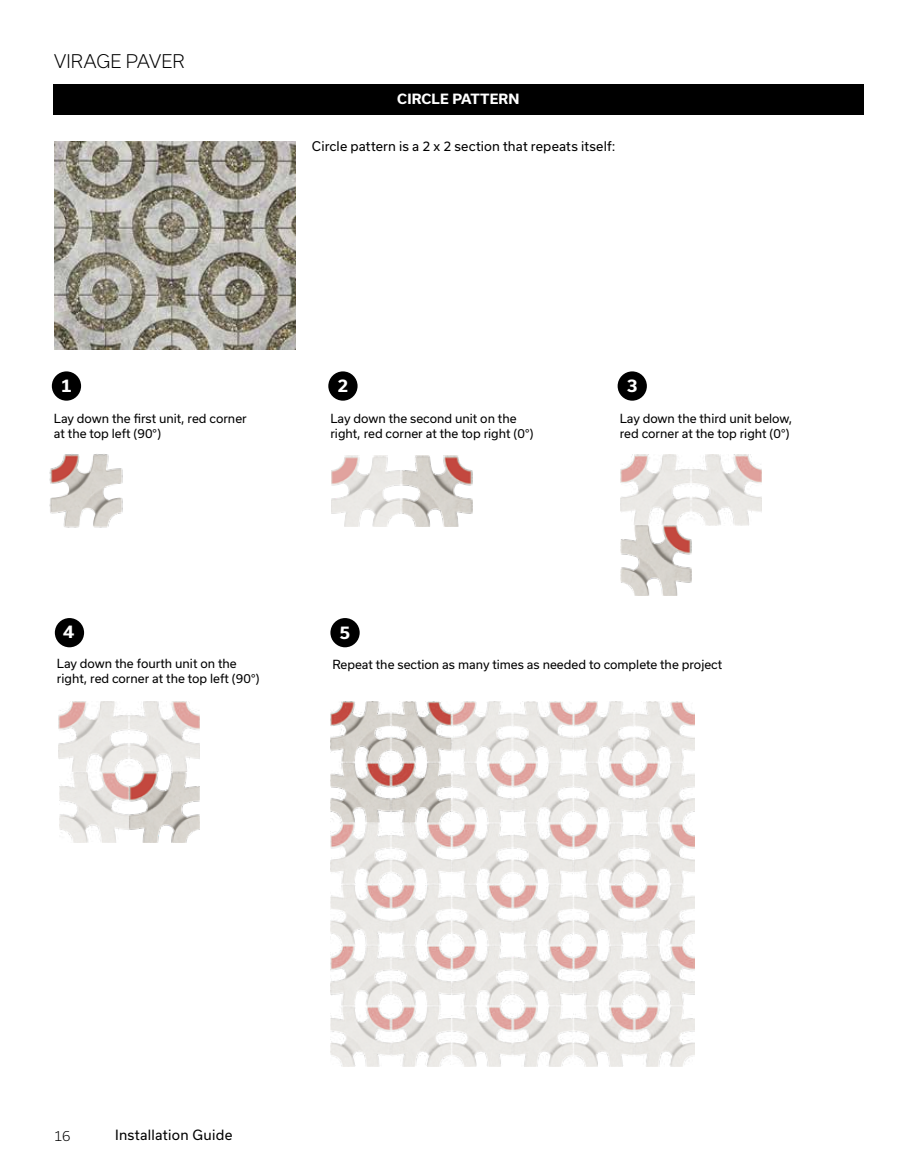
<style>
.page{position:relative;width:918px;height:1175px;background:#fff}
.page>*{position:absolute;margin:0;border:0;box-sizing:border-box;transform-origin:0 0}
.t1{font:300 18px "Usual";letter-spacing:.01em;color:#000}
.t2{font:700 16.8px "Usual";color:#fff}
.t3{font:13.5px "Usual";letter-spacing:.02em;color:#000}
.t4{font:700 13.5px "Usual";letter-spacing:.015em;color:#fff}
.t5{font:300 13.5px "Usual";color:#000}
.t6{font:12.75px "Usual";letter-spacing:.01em;color:#000}
.t7{font:12px/15px "Usual";color:#000}
</style>
<div class="page">
<img style="left:621px;top:455px;width:141px;height:70px">
<img style="left:621px;top:525px;width:70px;height:71px">
<img style="left:54px;top:141px;width:242px;height:209px">
<div style="left:53px;top:84px;width:810px;height:30px;background:#000"></div>
<div style="left:52px;top:371px;width:29px;height:30px;background:#000;border-radius:50%"></div>
<div style="left:328px;top:371px;width:30px;height:30px;background:#000;border-radius:50%"></div>
<div style="left:618px;top:371px;width:29px;height:30px;background:#000;border-radius:50%"></div>
<div style="left:55px;top:618px;width:29px;height:29px;background:#000;border-radius:50%"></div>
<div style="left:330px;top:618px;width:30px;height:29px;background:#000;border-radius:50%"></div>
<img style="left:49px;top:454px;width:74px;height:74px">
<img style="left:331px;top:456px;width:141px;height:70px">
<img style="left:330px;top:701px;width:365px;height:365px">
<img style="left:59px;top:701px;width:140px;height:141px">
<h1 class="t1" style="left:54px;top:50px;width:132px">VIRAGE PAVER</h1>
<p class="t4" style="left:397px;top:92px;width:124px">CIRCLE PATTERN</p>
<p class="t6" style="left:312px;top:139px;width:305px">Circle pattern is a 2 x 2 section that repeats itself:</p>
<h2 class="t2" style="left:61px;top:376px;width:12px">1</h2>
<h2 class="t2" style="left:337px;top:376px;width:12px">2</h2>
<h2 class="t2" style="left:627px;top:376px;width:12px">3</h2>
<p class="t7" style="left:54px;top:411px;width:194px">Lay down the first unit, red corner at the top left (90°)</p>
<p class="t7" style="left:330px;top:411px;width:205px">Lay down the second unit on the right, red corner at the top right (0°)</p>
<p class="t7" style="left:620px;top:411px;width:174px">Lay down the third unit below, red corner at the top right (0°)</p>
<h2 class="t2" style="left:63px;top:622px;width:12px">4</h2>
<h2 class="t2" style="left:340px;top:623px;width:12px">5</h2>
<p class="t7" style="left:57px;top:656px;width:204px">Lay down the fourth unit on the right, red corner at the top left (90°)</p>
<p class="t7" style="left:333px;top:657px;width:391px">Repeat the section as many times as needed to complete the project</p>
<p class="t5" style="left:54px;top:1127px;width:18px">16</p>
<p class="t3" style="left:115px;top:1127px;width:119px">Installation Guide</p>
</div>
